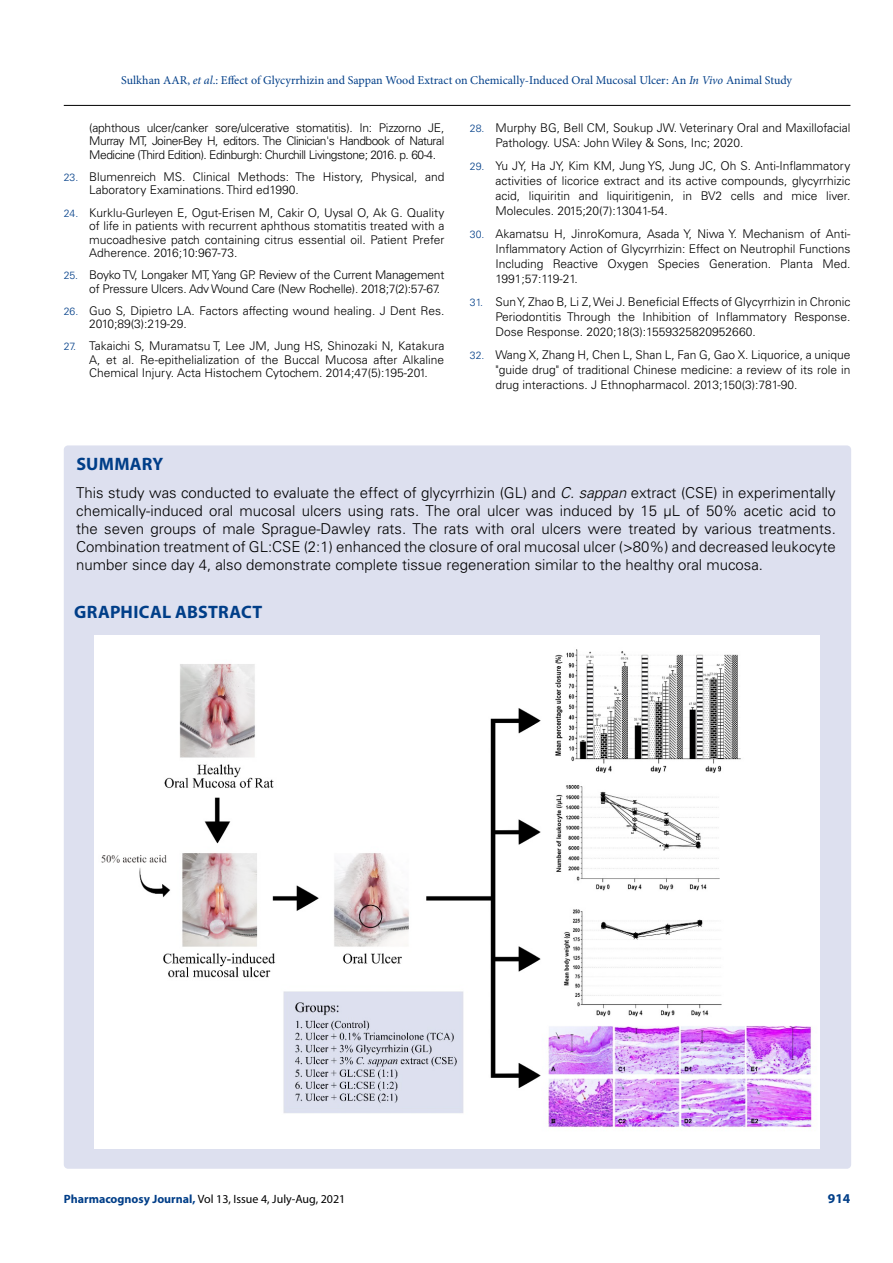
<style>
.page{position:relative;width:893px;height:1263px;background:#fff}
.page>*{position:absolute;margin:0;border:0;box-sizing:border-box;transform-origin:0 0}
.t1{font:700 18px "Myriad Pro";letter-spacing:.015em;color:#003e88}
.t2{font:300 15px/18px "Univers LT Std";color:#000;text-align:justify}
.t3{font:700 13.5px "Myriad Pro";color:#003e88}
.t4{font:300 12px/14.9px "Univers LT Std";color:#000;text-align:justify}
.t5{font:300 12px/13.5px "Univers LT Std";letter-spacing:-.02em;color:#000}
.t6{font:12px "Minion Pro";color:#003e88}
.t7{font:12px "Myriad Pro";color:#000}
.s1{font-style:italic}
.s2{font-size:10.5px;color:#003e88}
.s3{font-weight:700;color:#003e88}
</style>
<div class="page">
<hr style="left:64px;top:105px;width:786px;height:1px;background:#000">
<div style="left:64px;top:445px;width:787px;height:724px;background:#dde0ef;border-radius:4px"></div>
<img style="left:94px;top:635px;width:726px;height:514px">
<p class="t6" style="left:121px;top:72px;width:672px">Sulkhan AAR, <span class="s1">et al</span>.: Effect of Glycyrrhizin and Sappan Wood Extract on Chemically-Induced Oral Mucosal Ulcer: An <span class="s1">In Vivo</span> Animal Study</p>
<p class="t4" style="left:89px;top:121px;width:357px;line-height:13.5px">(aphthous ulcer/canker sore/ulcerative stomatitis). In: Pizzorno JE, Murray MT, Joiner-Bey H, editors. The Clinician's Handbook of Natural Medicine (Third Edition). Edinburgh: Churchill Livingstone; 2016. p. 60-4.</p>
<p class="t4" style="left:89px;top:170px;width:357px;line-height:13.5px;text-indent:-26px"><span class="s2">23.</span> Blumenreich MS. Clinical Methods: The History, Physical, and<br>Laboratory Examinations. Third ed1990.</p>
<p class="t4" style="left:89px;top:205px;width:357px;line-height:13.5px;text-indent:-26px"><span class="s2">24.</span> Kurklu-Gurleyen E, Ogut-Erisen M, Cakir O, Uysal O, Ak G. Quality of life in patients with recurrent aphthous stomatitis treated with a mucoadhesive patch containing citrus essential oil. Patient Prefer Adherence. 2016;10:967-73.</p>
<p class="t5" style="left:89px;top:268px;width:357px;text-indent:-26px"><span class="s2">25.</span> Boyko TV, Longaker MT, Yang GP. Review of the Current Management of Pressure Ulcers. Adv Wound Care (New Rochelle). 2018;7(2):57-67.</p>
<p class="t4" style="left:89px;top:303px;width:357px;line-height:13.5px;text-indent:-26px"><span class="s2">26.</span> Guo S, Dipietro LA. Factors affecting wound healing. J Dent Res.<br>2010;89(3):219-29.</p>
<p class="t4" style="left:89px;top:339px;width:357px;line-height:13.5px;text-indent:-26px"><span class="s2">27.</span> Takaichi S, Muramatsu T, Lee JM, Jung HS, Shinozaki N, Katakura A, et al. Re-epithelialization of the Buccal Mucosa after Alkaline Chemical Injury. Acta Histochem Cytochem. 2014;47(5):195-201.</p>
<p class="t4" style="left:495px;top:120px;width:357px;text-indent:-26px"><span class="s2">28.</span> Murphy BG, Bell CM, Soukup JW. Veterinary Oral and Maxillofacial<br>Pathology. USA: John Wiley &amp; Sons, Inc; 2020.</p>
<p class="t4" style="left:495px;top:159px;width:357px;text-indent:-26px"><span class="s2">29.</span> Yu JY, Ha JY, Kim KM, Jung YS, Jung JC, Oh S. Anti-Inflammatory activities of licorice extract and its active compounds, glycyrrhizic acid, liquiritin and liquiritigenin, in BV2 cells and mice liver.<br>Molecules. 2015;20(7):13041-54.</p>
<p class="t4" style="left:495px;top:226px;width:357px;text-indent:-26px"><span class="s2">30.</span> Akamatsu H, JinroKomura, Asada Y, Niwa Y. Mechanism of Anti-Inflammatory Action of Glycyrrhizin: Effect on Neutrophil Functions Including Reactive Oxygen Species Generation. Planta Med.<br>1991;57:119-21.</p>
<p class="t4" style="left:495px;top:294px;width:357px;text-indent:-26px"><span class="s2">31.</span> Sun Y, Zhao B, Li Z, Wei J. Beneficial Effects of Glycyrrhizin in Chronic Periodontitis Through the Inhibition of Inflammatory Response.<br>Dose Response. 2020;18(3):1559325820952660.</p>
<p class="t4" style="left:495px;top:347px;width:357px;text-indent:-26px"><span class="s2">32.</span> Wang X, Zhang H, Chen L, Shan L, Fan G, Gao X. Liquorice, a unique "guide drug" of traditional Chinese medicine: a review of its role in drug interactions. J Ethnopharmacol. 2013;150(3):781-90.</p>
<h1 class="t1" style="left:76px;top:452px;width:89px">SUMMARY</h1>
<p class="t2" style="left:76px;top:484px;width:761px">This study was conducted to evaluate the effect of glycyrrhizin (GL) and <span class="s1">C. sappan</span> extract (CSE) in experimentally chemically-induced oral mucosal ulcers using rats. The oral ulcer was induced by 15 μL of 50% acetic acid to the seven groups of male Sprague-Dawley rats. The rats with oral ulcers were treated by various treatments.<br>Combination treatment of GL:CSE (2:1) enhanced the closure of oral mucosal ulcer (&gt;80%) and decreased leukocyte number since day 4, also demonstrate complete tissue regeneration similar to the healthy oral mucosa.</p>
<h1 class="t1" style="left:74px;top:600px;width:190px">GRAPHICAL ABSTRACT</h1>
<p class="t7" style="left:64px;top:1191px;width:283px"><span class="s3">Pharmacognosy Journal,</span> Vol 13, Issue 4, July-Aug, 2021</p>
<p class="t3" style="left:828px;top:1189px;width:24px">914</p>
</div>
